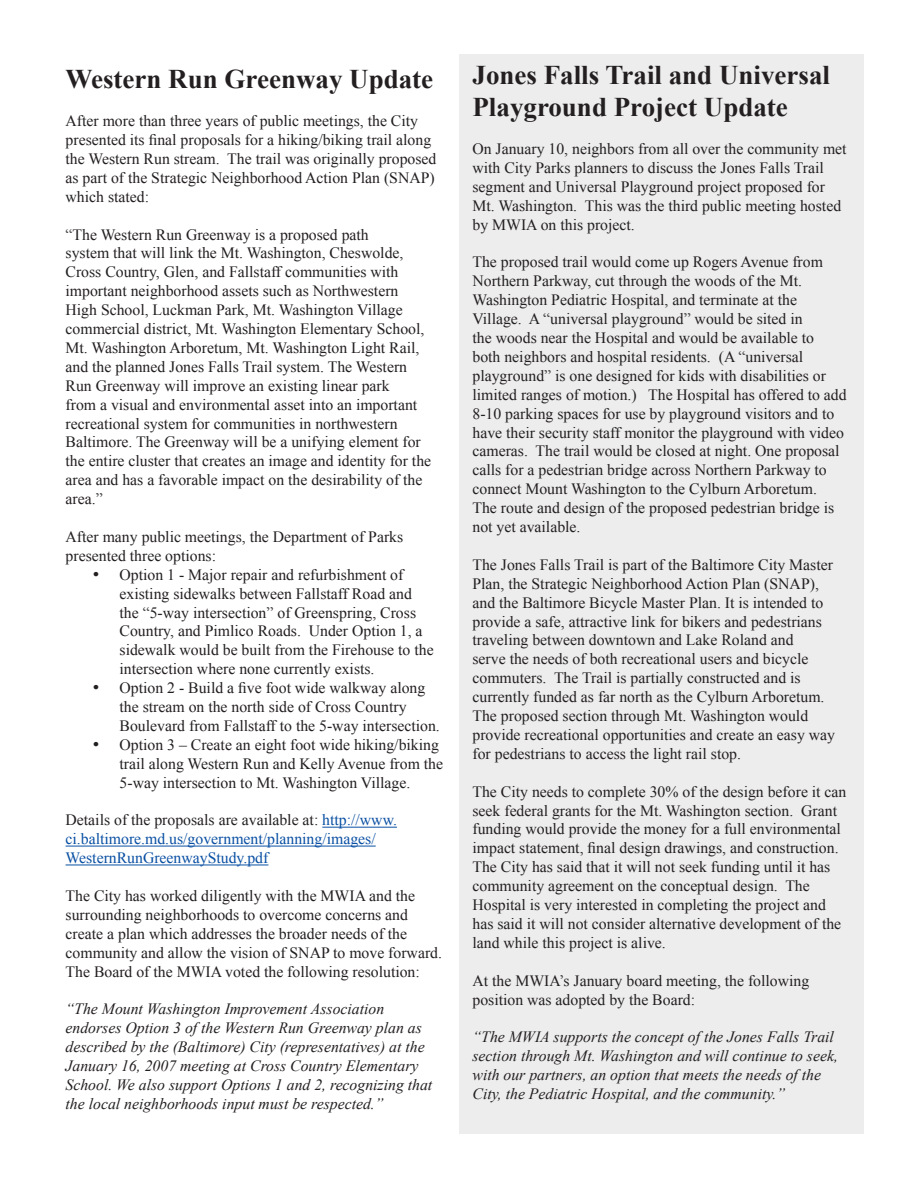
<style>
.page{position:relative;width:918px;height:1188px;background:#fff}
.page>*{position:absolute;margin:0;border:0;box-sizing:border-box;transform-origin:0 0}
.t1{font:700 27px/32.4px "Times New Roman";color:#231f20}
.t2{font:15.75px/18.9px "Times New Roman";color:#231f20}
.t3{font:italic 15.75px/18.9px "Times New Roman";color:#231f20}
.t4{font:15.75px/18.9px "Times New Roman";color:#094fa3}
.s1{color:#231f20}
</style>
<div class="page">
<hr style="left:322px;top:827px;width:75px;height:1px;background:#094fa3">
<hr style="left:66px;top:846px;width:310px;height:1px;background:#094fa3">
<hr style="left:66px;top:865px;width:202px;height:1px;background:#094fa3">
<div style="left:460px;top:54px;width:404px;height:1080px;background:#ededee"></div>
<h1 class="t1" style="left:66px;top:63px;width:369px">Western Run Greenway Update</h1>
<p class="t2" style="left:66px;top:111px;width:372px">After more than three years of public meetings, the City presented its final proposals for a hiking/biking trail along the Western Run stream. The trail was originally proposed as part of the Strategic Neighborhood Action Plan (SNAP) which stated:</p>
<p class="t2" style="left:66px;top:225px;width:367px">“The Western Run Greenway is a proposed path<br>system that will link the Mt. Washington, Cheswolde, Cross Country, Glen, and Fallstaff communities with important neighborhood assets such as Northwestern High School, Luckman Park, Mt. Washington Village commercial district, Mt. Washington Elementary School, Mt. Washington Arboretum, Mt. Washington Light Rail, and the planned Jones Falls Trail system. The Western Run Greenway will improve an existing linear park<br>from a visual and environmental asset into an important recreational system for communities in northwestern Baltimore. The Greenway will be a unifying element for the entire cluster that creates an image and identity for the area and has a favorable impact on the desirability of the area.”</p>
<p class="t2" style="left:66px;top:527px;width:339px">After many public meetings, the Department of Parks presented three options:</p>
<p class="t2" style="left:120px;top:565px;width:316px;text-indent:-27px">• Option 1 - Major repair and refurbishment of existing sidewalks between Fallstaff Road and the “5-way intersection” of Greenspring, Cross Country, and Pimlico Roads. Under Option 1, a sidewalk would be built from the Firehouse to the intersection where none currently exists.</p>
<p class="t2" style="left:120px;top:678px;width:322px;text-indent:-27px">• Option 2 - Build a five foot wide walkway along the stream on the north side of Cross Country<br>Boulevard from Fallstaff to the 5-way intersection.</p>
<p class="t2" style="left:120px;top:735px;width:325px;text-indent:-27px">• Option 3 – Create an eight foot wide hiking/biking trail along Western Run and Kelly Avenue from the<br>5-way intersection to Mt. Washington Village.</p>
<p class="t4" style="left:66px;top:811px;width:333px"><span class="s1">Details of the proposals are available at:</span> http://www. ci.baltimore.md.us/government/planning/images/<br>WesternRunGreenwayStudy.pdf</p>
<p class="t2" style="left:66px;top:886px;width:378px">The City has worked diligently with the MWIA and the surrounding neighborhoods to overcome concerns and create a plan which addresses the broader needs of the community and allow the vision of SNAP to move forward.<br>The Board of the MWIA voted the following resolution:</p>
<p class="t3" style="left:66px;top:1000px;width:368px">“The Mount Washington Improvement Association endorses Option 3 of the Western Run Greenway plan as described by the (Baltimore) City (representatives) at the January 16, 2007 meeting at Cross Country Elementary School. We also support Options 1 and 2, recognizing that the local neighborhoods input must be respected.”</p>
<h1 class="t1" style="left:472px;top:58px;width:359px">Jones Falls Trail and Universal<br>Playground Project Update</h1>
<p class="t2" style="left:472px;top:139px;width:376px">On January 10, neighbors from all over the community met with City Parks planners to discuss the Jones Falls Trail segment and Universal Playground project proposed for Mt. Washington. This was the third public meeting hosted by MWIA on this project.</p>
<p class="t2" style="left:472px;top:253px;width:376px">The proposed trail would come up Rogers Avenue from Northern Parkway, cut through the woods of the Mt.<br>Washington Pediatric Hospital, and terminate at the Village. A “universal playground” would be sited in<br>the woods near the Hospital and would be available to<br>both neighbors and hospital residents. (A “universal playground” is one designed for kids with disabilities or limited ranges of motion.) The Hospital has offered to add 8-10 parking spaces for use by playground visitors and to have their security staff monitor the playground with video cameras. The trail would be closed at night. One proposal calls for a pedestrian bridge across Northern Parkway to connect Mount Washington to the Cylburn Arboretum.<br>The route and design of the proposed pedestrian bridge is not yet available.</p>
<p class="t2" style="left:472px;top:555px;width:364px">The Jones Falls Trail is part of the Baltimore City Master Plan, the Strategic Neighborhood Action Plan (SNAP), and the Baltimore Bicycle Master Plan. It is intended to provide a safe, attractive link for bikers and pedestrians traveling between downtown and Lake Roland and<br>serve the needs of both recreational users and bicycle commuters. The Trail is partially constructed and is currently funded as far north as the Cylburn Arboretum.<br>The proposed section through Mt. Washington would provide recreational opportunities and create an easy way for pedestrians to access the light rail stop.</p>
<p class="t2" style="left:472px;top:782px;width:375px">The City needs to complete 30% of the design before it can seek federal grants for the Mt. Washington section. Grant funding would provide the money for a full environmental impact statement, final design drawings, and construction.<br>The City has said that it will not seek funding until it has community agreement on the conceptual design. The Hospital is very interested in completing the project and has said it will not consider alternative development of the land while this project is alive.</p>
<p class="t2" style="left:472px;top:971px;width:338px">At the MWIA’s January board meeting, the following position was adopted by the Board:</p>
<p class="t3" style="left:472px;top:1027px;width:367px">“The MWIA supports the concept of the Jones Falls Trail section through Mt. Washington and will continue to seek, with our partners, an option that meets the needs of the City, the Pediatric Hospital, and the community.”</p>
</div>
